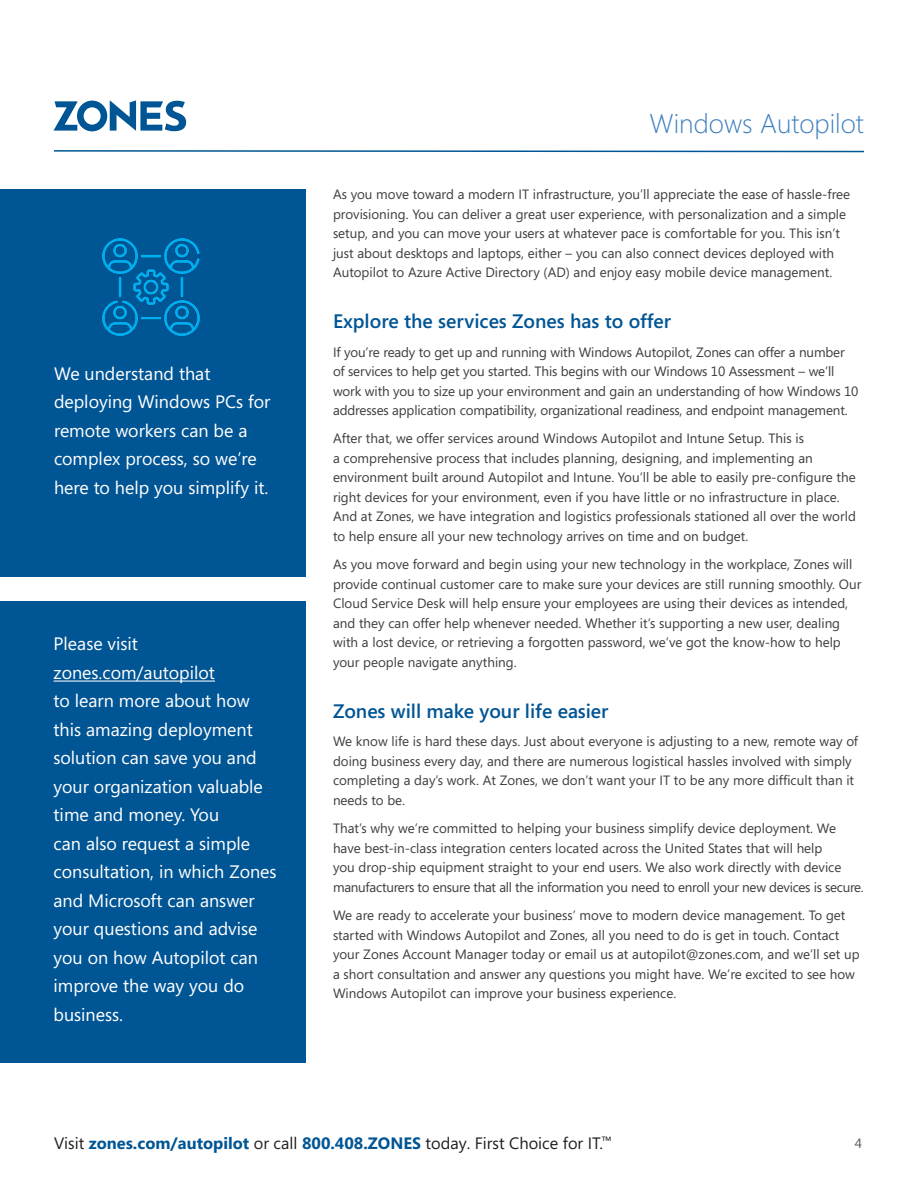
<style>
.page{position:relative;width:918px;height:1188px;background:#fff}
.page>*{position:absolute;margin:0;border:0;box-sizing:border-box;transform-origin:0 0}
.WP16_Title_Blue{font:300 27px "Segoe";color:#3d7ebe}
.WP16_Copy_Title{font:600 19.5px "Segoe";color:#005595}
.WP16_Quote{font:18px/28.5px "Segoe";color:#fff}
.t1{font:16.5px "Segoe";color:#231f20}
.WP16_Body_Copy{font:13.5px/19.5px "Segoe";color:#3e3e3f}
.t2{font:13.5px "Segoe";color:#57585a}
.s1{font-weight:700;color:#005595}
.s2{font-family:"Segoe UI";font-weight:700;color:#005595}
</style>
<div class="page">
<svg style="left:54px;top:150px;width:810px;height:3px"></svg>
<svg style="left:54px;top:100px;width:132px;height:31px"></svg>
<div style="left:0;top:189px;width:306px;height:388px;background:#005595"></div>
<div style="left:0;top:602px;width:306px;height:461px;background:#005595"></div>
<hr style="left:54px;top:681px;width:161px;height:1px;background:#fff">
<img style="left:102px;top:239px;width:97px;height:97px">
<p class="WP16_Quote" style="left:54px;top:359px;width:218px">We understand that deploying Windows PCs for remote workers can be a complex process, so we’re here to help you simplify it.</p>
<p class="WP16_Quote" style="left:54px;top:629px;width:225px">Please visit zones.com/autopilot<br>to learn more about how this amazing deployment solution can save you and your organization valuable time and money. You<br>can also request a simple consultation, in which Zones and Microsoft can answer your questions and advise you on how Autopilot can improve the way you do business.</p>
<p class="WP16_Title_Blue" style="left:650px;top:108px;width:216px">Windows Autopilot</p>
<p class="WP16_Body_Copy" style="left:333px;top:184px;width:519px">As you move toward a modern IT infrastructure, you’ll appreciate the ease of hassle-free provisioning. You can deliver a great user experience, with personalization and a simple setup, and you can move your users at whatever pace is comfortable for you. This isn’t just about desktops and laptops, either – you can also connect devices deployed with Autopilot to Azure Active Directory (AD) and enjoy easy mobile device management.</p>
<p class="WP16_Copy_Title" style="left:333px;top:310px;width:340px">Explore the services Zones has to offer</p>
<p class="WP16_Body_Copy" style="left:333px;top:342px;width:527px">If you’re ready to get up and running with Windows Autopilot, Zones can offer a number of services to help get you started. This begins with our Windows 10 Assessment – we’ll work with you to size up your environment and gain an understanding of how Windows 10 addresses application compatibility, organizational readiness, and endpoint management.</p>
<p class="WP16_Body_Copy" style="left:333px;top:429px;width:524px">After that, we offer services around Windows Autopilot and Intune Setup. This is<br>a comprehensive process that includes planning, designing, and implementing an environment built around Autopilot and Intune. You’ll be able to easily pre-configure the right devices for your environment, even if you have little or no infrastructure in place.<br>And at Zones, we have integration and logistics professionals stationed all over the world to help ensure all your new technology arrives on time and on budget.</p>
<p class="WP16_Body_Copy" style="left:333px;top:554px;width:530px">As you move forward and begin using your new technology in the workplace, Zones will provide continual customer care to make sure your devices are still running smoothly. Our Cloud Service Desk will help ensure your employees are using their devices as intended, and they can offer help whenever needed. Whether it’s supporting a new user, dealing with a lost device, or retrieving a forgotten password, we’ve got the know-how to help your people navigate anything.</p>
<p class="WP16_Copy_Title" style="left:333px;top:700px;width:277px">Zones will make your life easier</p>
<p class="WP16_Body_Copy" style="left:333px;top:731px;width:527px">We know life is hard these days. Just about everyone is adjusting to a new, remote way of doing business every day, and there are numerous logistical hassles involved with simply completing a day’s work. At Zones, we don’t want your IT to be any more difficult than it needs to be.</p>
<p class="WP16_Body_Copy" style="left:333px;top:818px;width:532px">That’s why we’re committed to helping your business simplify device deployment. We have best-in-class integration centers located across the United States that will help<br>you drop-ship equipment straight to your end users. We also work directly with device manufacturers to ensure that all the information you need to enroll your new devices is secure.</p>
<p class="WP16_Body_Copy" style="left:333px;top:905px;width:528px">We are ready to accelerate your business’ move to modern device management. To get started with Windows Autopilot and Zones, all you need to do is get in touch. Contact your Zones Account Manager today or email us at autopilot@zones.com, and we’ll set up a short consultation and answer any questions you might have. We’re excited to see how Windows Autopilot can improve your business experience.</p>
<p class="t1" style="left:54px;top:1132px;width:559px">Visit <span class="s1">zones.com</span><span class="s2">/autopilot</span> or call <span class="s1">800.408.ZONES</span> today. First Choice for IT.<sup>™</sup></p>
<p class="t2" style="left:855px;top:1134px;width:9px">4</p>
</div>
